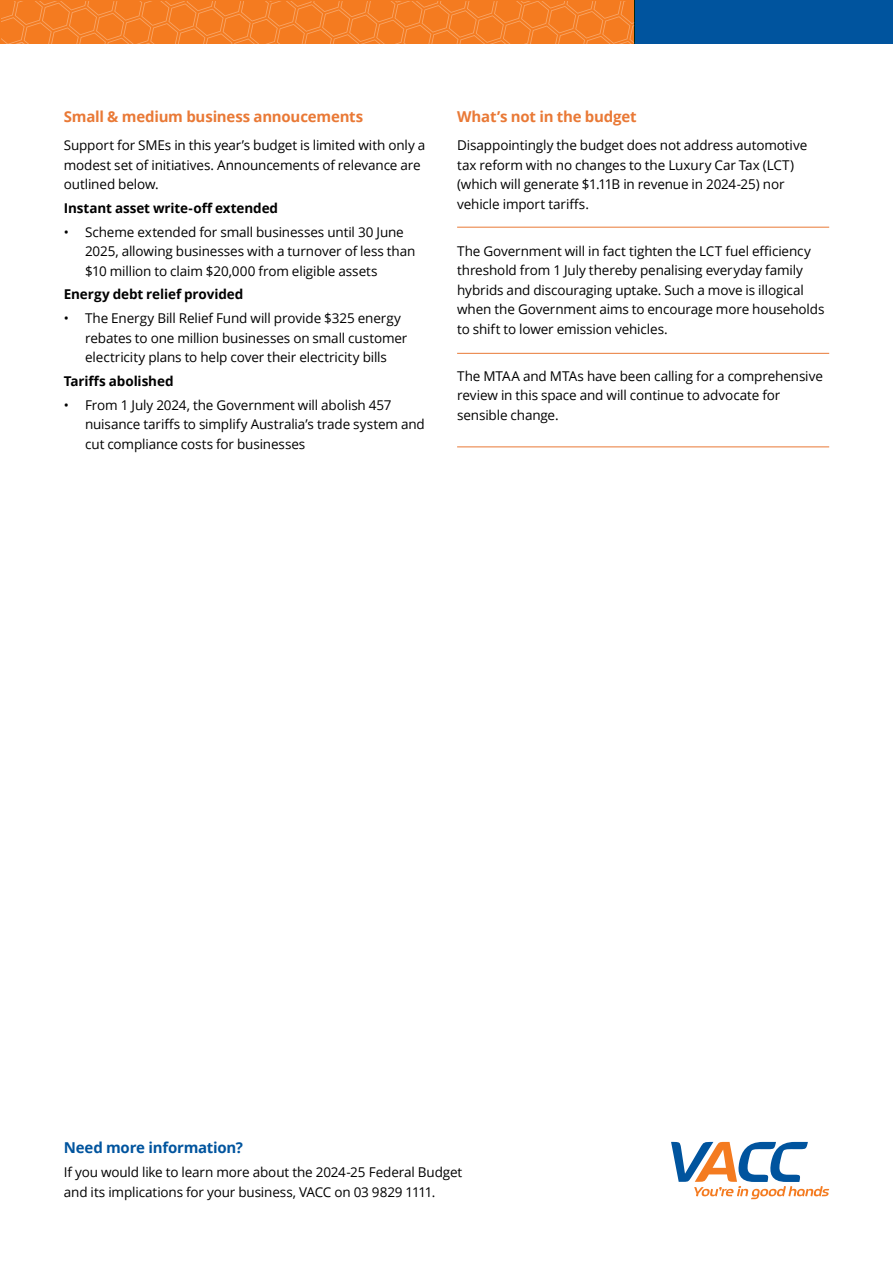
<style>
.page{position:relative;width:893px;height:1263px;background:#fff}
.page>*{position:absolute;margin:0;border:0;box-sizing:border-box;transform-origin:0 0}
.t1{font:700 15px "Open Sans";letter-spacing:-.015em;color:#e97936}
.t2{font:700 15px "Open Sans";letter-spacing:-.015em;color:#00549e}
.t3{font:13.5px/19.5px "Open Sans";letter-spacing:-.01em;color:#000}
.t4{font:700 13.5px "Open Sans";letter-spacing:-.005em;color:#000}
</style>
<div class="page">
<svg style="left:671px;top:1142px;width:158px;height:57px"></svg>
<svg style="left:0;top:0;width:634px;height:44px"></svg>
<svg style="left:2px;top:2px;width:632px;height:42px;background:#f47f28"></svg>
<div style="left:634px;top:0;width:259px;height:44px;background:#00549e"></div>
<hr style="left:457px;top:227px;width:372px;height:1px;background:#e97936">
<hr style="left:457px;top:353px;width:372px;height:1px;background:#e97936">
<hr style="left:457px;top:446px;width:372px;height:1px;background:#e97936">
<p class="t1" style="left:64px;top:106px;width:301px">Small &amp; medium business annoucements</p>
<p class="t3" style="left:64px;top:135px;width:363px">Support for SMEs in this year’s budget is limited with only a modest set of initiatives. Announcements of relevance are outlined below.</p>
<p class="t4" style="left:64px;top:198px;width:216px">Instant asset write-off extended</p>
<p class="t3" style="left:85px;top:222px;width:332px;text-indent:-21px">• Scheme extended for small businesses until 30 June<br>2025, allowing businesses with a turnover of less than $10 million to claim $20,000 from eligible assets</p>
<p class="t4" style="left:64px;top:285px;width:181px">Energy debt relief provided</p>
<p class="t3" style="left:85px;top:308px;width:324px;text-indent:-21px">• The Energy Bill Relief Fund will provide $325 energy rebates to one million businesses on small customer electricity plans to help cover their electricity bills</p>
<p class="t4" style="left:64px;top:371px;width:111px">Tariffs abolished</p>
<p class="t3" style="left:85px;top:394px;width:341px;text-indent:-21px">• From 1 July 2024, the Government will abolish 457 nuisance tariffs to simplify Australia’s trade system and cut compliance costs for businesses</p>
<p class="t1" style="left:457px;top:106px;width:181px">What’s not in the budget</p>
<p class="t3" style="left:457px;top:135px;width:352px">Disappointingly the budget does not address automotive tax reform with no changes to the Luxury Car Tax (LCT) (which will generate $1.11B in revenue in 2024-25) nor vehicle import tariffs.</p>
<p class="t3" style="left:457px;top:241px;width:369px">The Government will in fact tighten the LCT fuel efficiency threshold from 1 July thereby penalising everyday family hybrids and discouraging uptake. Such a move is illogical when the Government aims to encourage more households to shift to lower emission vehicles.</p>
<p class="t3" style="left:457px;top:366px;width:367px">The MTAA and MTAs have been calling for a comprehensive review in this space and will continue to advocate for sensible change.</p>
<p class="t2" style="left:64px;top:1137px;width:181px">Need more information?</p>
<p class="t3" style="left:64px;top:1162px;width:400px">If you would like to learn more about the 2024-25 Federal Budget and its implications for your business, VACC on 03 9829 1111.</p>
</div>
